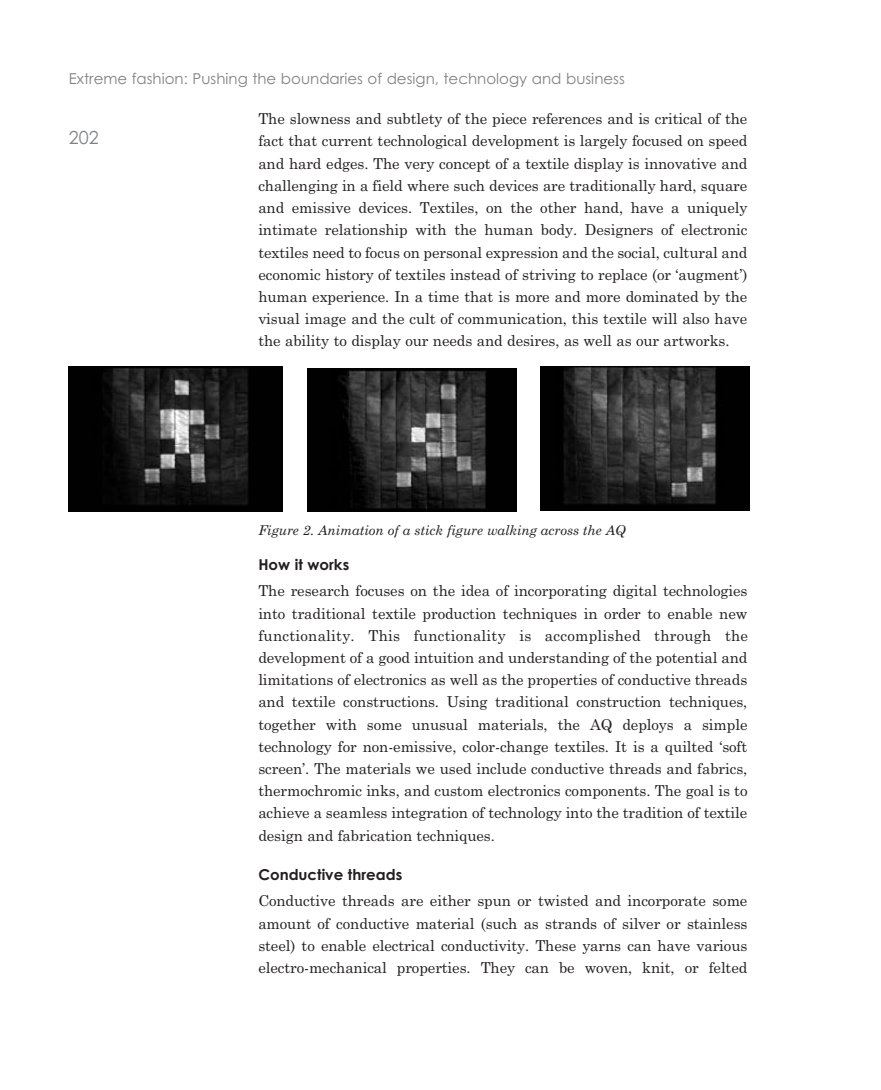
<style>
.page{position:relative;width:881px;height:1090px;background:#fff}
.page>*{position:absolute;margin:0;border:0;box-sizing:border-box;transform-origin:0 0}
.t1{font:18px "Century Gothic";color:#808285}
.t2{font:15px/22.2px "Century Schoolbook";letter-spacing:-.005em;color:#231f20;text-align:justify}
.t3{font:15px "Century Gothic";color:#808285}
.t4{font:700 15px "Century Gothic";color:#231f20}
.t5{font:italic 13.5px "Century Schoolbook";letter-spacing:-.005em;color:#231f20}
</style>
<div class="page">
<svg style="left:68px;top:366px;width:682px;height:146px;background:#313131"></svg>
<p class="t3" style="left:69px;top:73px;width:557px">Extreme fashion: Pushing the boundaries of design, technology and business</p>
<p class="t1" style="left:69px;top:130px;width:31px">202</p>
<p class="t2" style="left:258px;top:109px;width:490px">The slowness and subtlety of the piece references and is critical of the fact that current technological development is largely focused on speed and hard edges. The very concept of a textile display is innovative and challenging in a field where such devices are traditionally hard, square and emissive devices. Textiles, on the other hand, have a uniquely intimate relationship with the human body. Designers of electronic textiles need to focus on personal expression and the social, cultural and economic history of textiles instead of striving to replace (or ‘augment’) human experience. In a time that is more and more dominated by the visual image and the cult of communication, this textile will also have the ability to display our needs and desires, as well as our artworks.</p>
<p class="t5" style="left:258px;top:525px;width:369px">Figure 2. Animation of a stick figure walking across the AQ</p>
<p class="t4" style="left:258px;top:558px;width:92px">How it works</p>
<p class="t2" style="left:258px;top:581px;width:491px">The research focuses on the idea of incorporating digital technologies into traditional textile production techniques in order to enable new functionality. This functionality is accomplished through the development of a good intuition and understanding of the potential and limitations of electronics as well as the properties of conductive threads and textile constructions. Using traditional construction techniques, together with some unusual materials, the AQ deploys a simple technology for non-emissive, color-change textiles. It is a quilted ‘soft screen’. The materials we used include conductive threads and fabrics, thermochromic inks, and custom electronics components. The goal is to achieve a seamless integration of technology into the tradition of textile design and fabrication techniques.</p>
<p class="t4" style="left:258px;top:868px;width:145px">Conductive threads</p>
<p class="t2" style="left:258px;top:891px;width:490px">Conductive threads are either spun or twisted and incorporate some amount of conductive material (such as strands of silver or stainless steel) to enable electrical conductivity. These yarns can have various electro-mechanical properties. They can be woven, knit, or felted</p>
</div>
